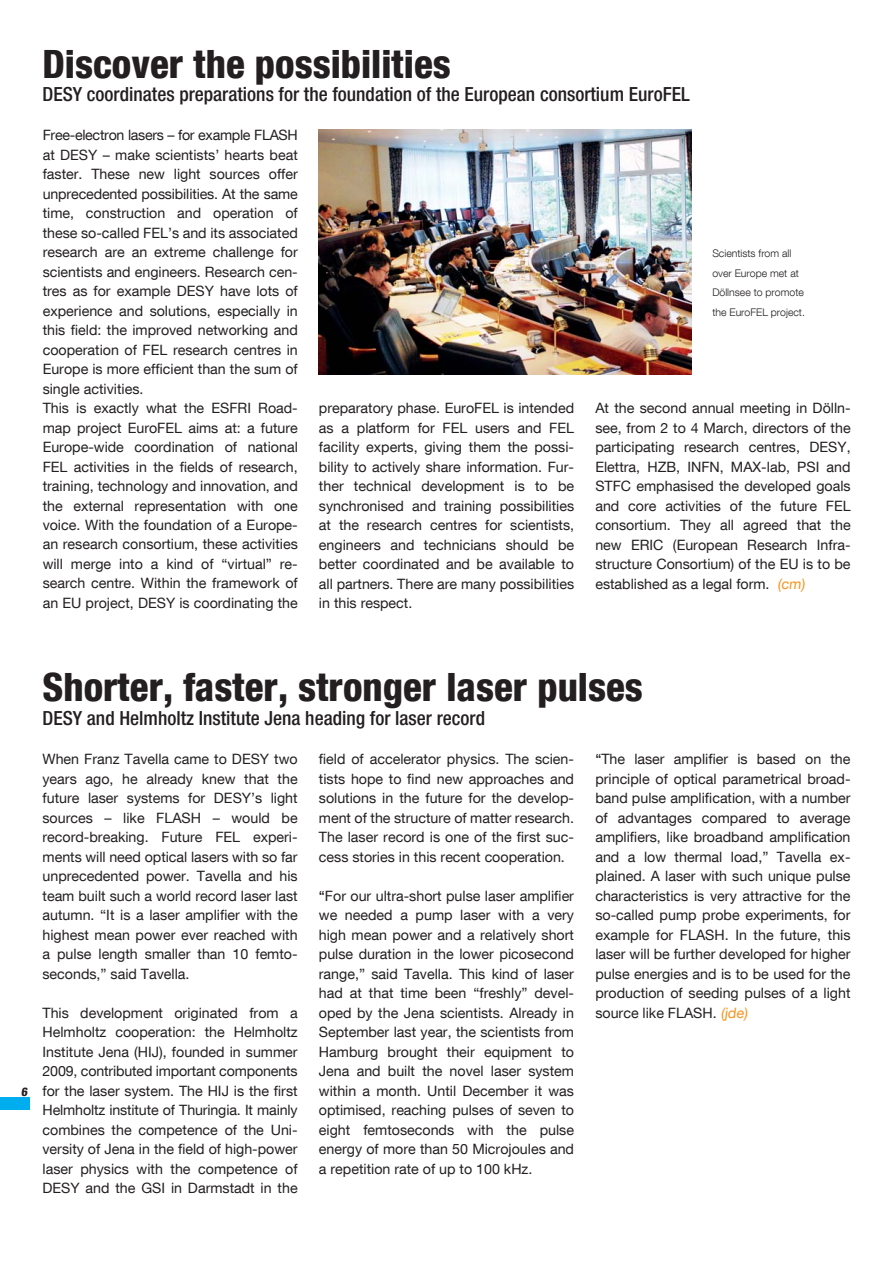
<style>
.page{position:relative;width:893px;height:1263px;background:#fff}
.page>*{position:absolute;margin:0;border:0;box-sizing:border-box;transform-origin:0 0}
.t1{font:39px "Desy Neue Helvetica 87 Cond H";color:#231f20}
.t2{font:19.5px "Desy Neue Helvetica 67 Cond M";color:#231f20}
.t3{font:14.25px/19.5px "Desy Neue Helvetica 55 Roman";color:#231f20;text-align:justify}
.t4{font:12px "Desy Neue Helvetica 87 Cond H";color:#231f20}
.t5{font:300 10.5px/19.5px "Desy Neue Helvetica 45";color:#231f20}
.s1{color:#f7931d}
.s2{font-family:"Desy Neue Helvetica 67 Cond M"}
</style>
<div class="page">
<div style="left:0;top:1097px;width:30px;height:13px;background:#00aeef"></div>
<img style="left:319px;top:130px;width:373px;height:244px">
<h1 class="t1" style="left:43px;top:50px;width:410px">Discover the possibilities</h1>
<h2 class="t2" style="left:43px;top:87px;width:649px">DESY coordinates preparations for the foundation of the European consortium EuroFEL</h2>
<p class="t3" style="left:43px;top:127px;width:257px;text-align:left">Free-electron lasers – for example FLASH at DESY – make scientists’ hearts beat faster. These new light sources offer unprecedented possibilities. At the same time, construction and operation of these so-called FEL’s and its associated research are an extreme challenge for scientists and engineers. Research cen&shy;tres as for example DESY have lots of experience and solutions, especially in this field: the improved networking and cooperation of FEL research centres in Europe is more efficient than the sum of single activities.<br>This is exactly what the ESFRI Road&shy;map project EuroFEL aims at: a future Europe-wide coordination of national FEL activities in the fields of research, training, technology and innovation, and the external representation with one voice. With the foundation of a Europe&shy;an research consortium, these activities will merge into a kind of “virtual” re&shy;search centre. Within the framework of an EU project, DESY is coordinating the</p>
<p class="t3" style="left:319px;top:400px;width:257px">preparatory phase. EuroFEL is intended as a platform for FEL users and FEL facility experts, giving them the possi&shy;bility to actively share information. Fur&shy;ther technical development is to be synchronised and training possibilities at the research centres for scientists, engineers and technicians should be better coordinated and be available to all partners. There are many possibilities in this respect.</p>
<p class="t5" style="left:712px;top:245px;width:94px">Scientists from all over Europe met at<br>Döllnsee to promote the EuroFEL project.</p>
<p class="t3" style="left:595px;top:400px;width:257px">At the second annual meeting in Dölln&shy;see, from 2 to 4 March, directors of the participating research centres, DESY, Elettra, HZB, INFN, MAX-lab, PSI and STFC emphasised the developed goals and core activities of the future FEL consortium. They all agreed that the new ERIC (European Research Infra&shy;structure Consortium) of the EU is to be established as a legal form. <span class="s1">(cm)</span></p>
<p class="t4" style="left:21px;top:1087px;width:9px">6</p>
<h1 class="t1" style="left:43px;top:674px;width:602px">Shorter, faster, stronger laser pulses</h1>
<h2 class="t2" style="left:43px;top:711px;width:444px">DESY and Helmholtz Institute Jena heading for laser record</h2>
<p class="t3" style="left:43px;top:751px;width:257px">When Franz Tavella came to DESY two years ago, he already knew that the future laser systems for DESY’s light sources – like FLASH – would be record-breaking. Future FEL experi&shy;ments will need optical lasers with so far unprecedented power. Tavella and his team built such a world record laser last autumn. “It is a laser amplifier with the highest mean power ever reached with a pulse length smaller than 10 femto&shy;seconds,” said Tavella.</p>
<p class="t3" style="left:43px;top:1005px;width:257px">This development originated from a Helmholtz cooperation: the Helmholtz Institute Jena (HIJ), founded in summer 2009, contributed important components for the laser system. The HIJ is the first Helmholtz institute of Thuringia. It mainly combines the competence of the Uni&shy;versity of Jena in the field of high-power laser physics with the competence of DESY and the GSI in Darmstadt in the</p>
<p class="t3" style="left:319px;top:751px;width:257px">field of accelerator physics. The scien&shy;tists hope to find new approaches and solutions in the future for the develop&shy;ment of the structure of matter research.<br>The laser record is one of the first suc&shy;cess stories in this recent cooperation.</p>
<p class="t3" style="left:319px;top:888px;width:257px"><span class="s2">“</span>For our ultra-short pulse laser amplifier we needed a pump laser with a very high mean power and a relatively short pulse duration in the lower picosecond range,” said Tavella. This kind of laser had at that time been “freshly” devel&shy;oped by the Jena scientists. Already in September last year, the scientists from Hamburg brought their equipment to Jena and built the novel laser system within a month. Until December it was optimised, reaching pulses of seven to eight femtoseconds with the pulse energy of more than 50 Microjoules and a repetition rate of up to 100 kHz.</p>
<p class="t3" style="left:595px;top:751px;width:257px"><span class="s2">“</span>The laser amplifier is based on the principle of optical parametrical broad&shy;band pulse amplification, with a number of advantages compared to average amplifiers, like broadband amplification and a low thermal load,” Tavella ex&shy;plained. A laser with such unique pulse characteristics is very attractive for the so-called pump probe experiments, for example for FLASH. In the future, this laser will be further developed for higher pulse energies and is to be used for the production of seeding pulses of a light source like FLASH. <span class="s1">(jde)</span></p>
</div>
